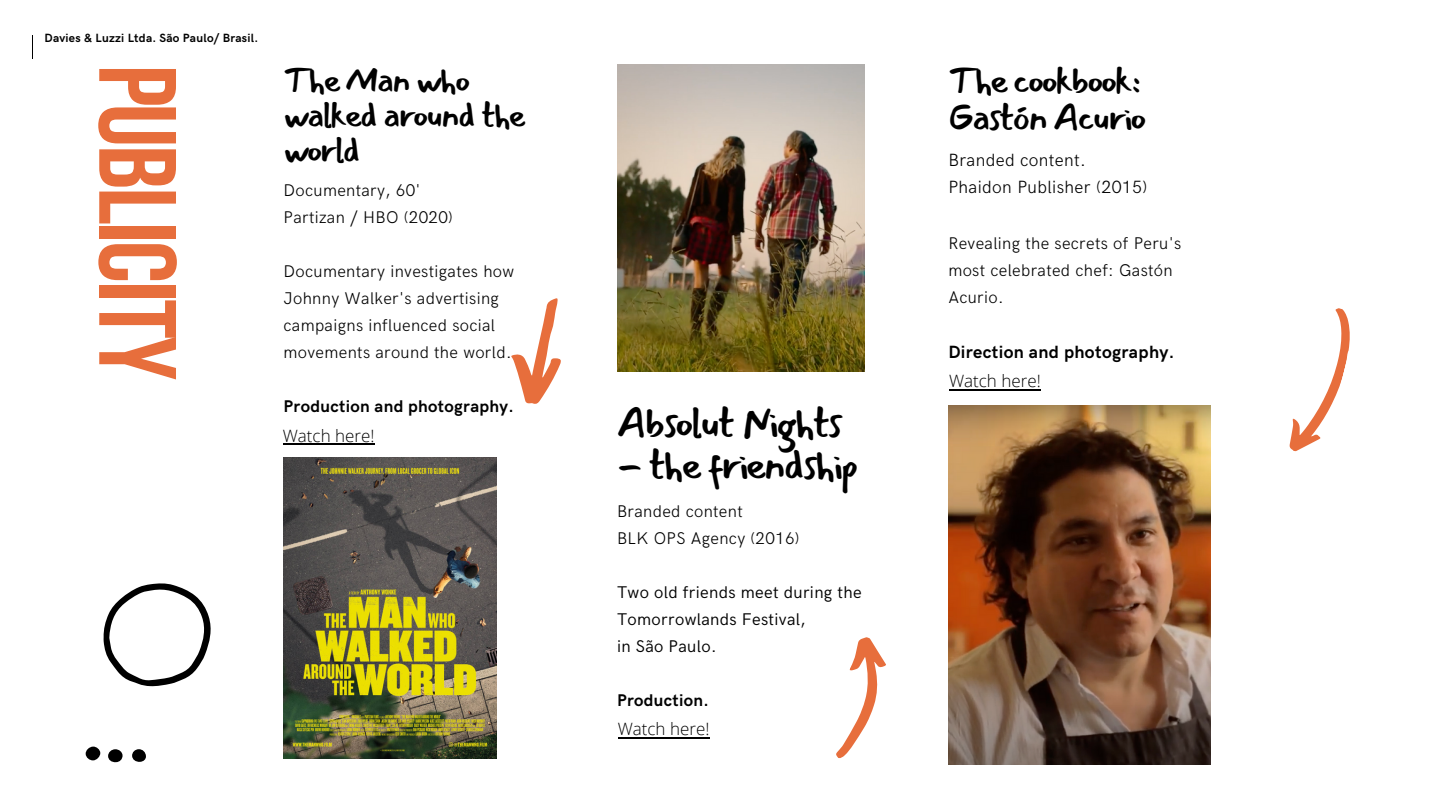
<style>
.page{position:relative;width:1440px;height:810px;background:#fff}
.page>*{position:absolute;margin:0;border:0;box-sizing:border-box;transform-origin:0 0}
.t1{font:109.6px "Bebas Neue Cyrillic";letter-spacing:-.02em;color:#e76e3c}
.t2{font:41.9px "Mansalva";letter-spacing:-.05em;color:#000}
.t3{font:37px/37px "Mansalva";letter-spacing:-.05em;color:#000}
.t4{font:35.3px/35.2px "Mansalva";letter-spacing:-.05em;color:#000}
.t5{font:300 17.7px/27.8px "HK Grotesk";letter-spacing:.02em;color:#000}
.t6{font:700 17.7px "HK Grotesk";letter-spacing:.02em;color:#000}
.t7{font:300 17px/27px "HK Grotesk";letter-spacing:.02em;color:#000}
.t8{font:17px/27px "HK Grotesk";letter-spacing:.02em;color:#000}
.t9{font:700 17px "HK Grotesk";letter-spacing:.02em;color:#000}
.t10{font:300 17px "Open Sans";color:#000}
.t11{font:700 12px "HK Grotesk";letter-spacing:.02em;color:#000}
</style>
<div class="page">
<svg style="left:836px;top:637px;width:50px;height:122px"></svg>
<svg style="left:1289px;top:308px;width:61px;height:144px"></svg>
<svg style="left:511px;top:298px;width:50px;height:106px"></svg>
<svg style="left:85px;top:746px;width:61px;height:17px"></svg>
<svg style="left:103px;top:583px;width:108px;height:103px"></svg>
<img style="left:284px;top:458px;width:213px;height:301px">
<img style="left:617px;top:65px;width:248px;height:306px">
<img style="left:948px;top:405px;width:263px;height:359px">
<hr style="left:618px;top:737px;width:87px;height:1px;background:#000">
<hr style="left:949px;top:389px;width:92px;height:1px;background:#000">
<hr style="left:283px;top:443px;width:87px;height:2px;background:#000">
<p class="t11" style="left:45px;top:31px;width:215px">Davies &amp; Luzzi Ltda. São Paulo/ Brasil.</p>
<h1 class="t1" style="left:181px;top:65px;width:317px;rotate:90deg">PUBLICITY</h1>
<h3 class="t4" style="left:284px;top:62px;width:244px">The Man who walked around the world</h3>
<p class="t7" style="left:284px;top:178px;width:171px">Documentary, 60'<br>Partizan / HBO (2020)</p>
<p class="t7" style="left:284px;top:259px;width:232px">Documentary investigates how<br>Johnny Walker's advertising campaigns influenced social movements around the world.</p>
<p class="t9" style="left:284px;top:397px;width:232px">Production and photography.</p>
<p class="t10" style="left:283px;top:423px;width:93px">Watch here!</p>
<h2 class="t2" style="left:617px;top:400px;width:227px">Absolut Nights</h2>
<h2 class="t2" style="left:617px;top:442px;width:244px">- the friendship</h2>
<p class="t7" style="left:617px;top:498px;width:184px">Branded content<br>BLK OPS Agency (2016)</p>
<p class="t8" style="left:617px;top:579px;width:246px">Two old friends meet during the<br>Tomorrowlands Festival,<br>in São Paulo.</p>
<p class="t9" style="left:617px;top:691px;width:93px">Production.</p>
<p class="t10" style="left:618px;top:717px;width:93px">Watch here!</p>
<h3 class="t3" style="left:948px;top:62px;width:200px">The cookbook:<br>Gastón Acurio</h3>
<p class="t5" style="left:948px;top:146px;width:201px">Branded content.<br>Phaidon Publisher (2015)</p>
<p class="t7" style="left:948px;top:230px;width:234px">Revealing the secrets of Peru's most celebrated chef: Gastón<br>Acurio.</p>
<p class="t6" style="left:948px;top:342px;width:228px">Direction and photography.</p>
<p class="t10" style="left:949px;top:369px;width:93px">Watch here!</p>
</div>
